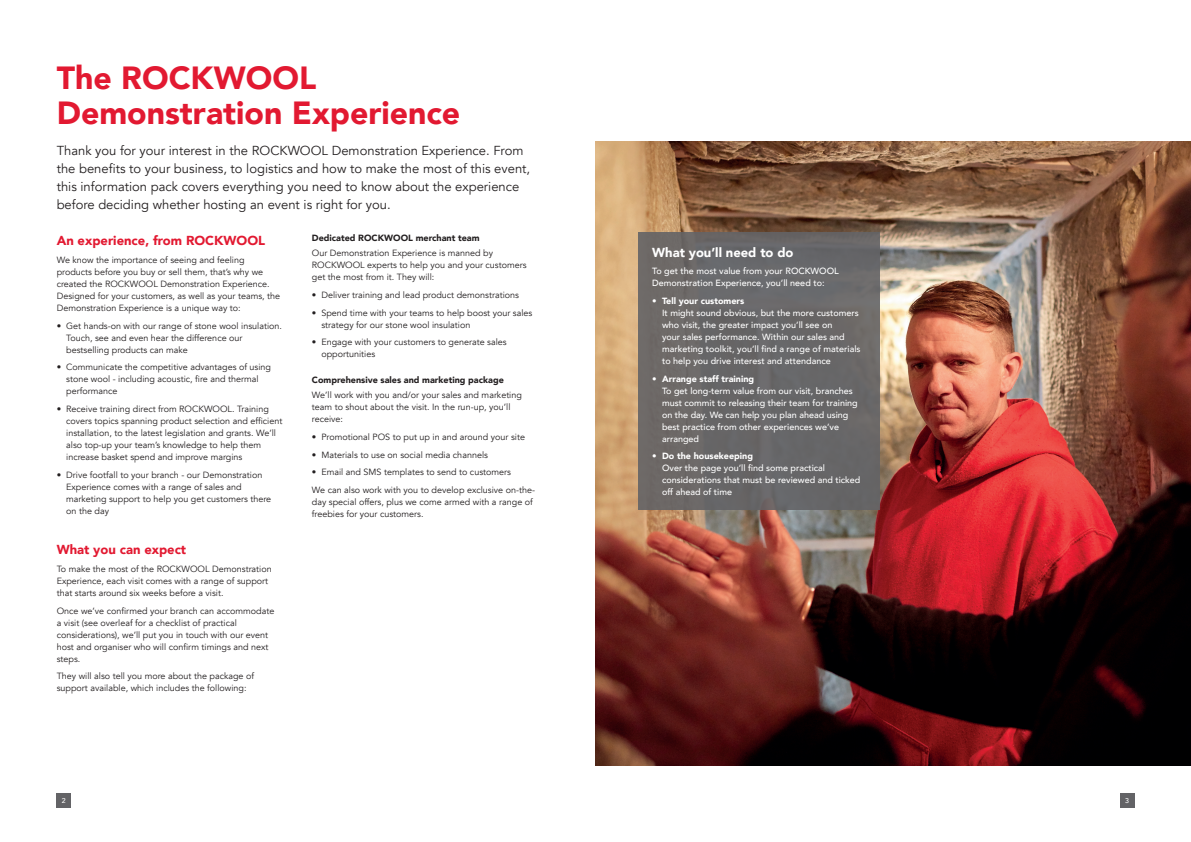
<style>
.page{position:relative;width:1191px;height:842px;background:#fff}
.page>*{position:absolute;margin:0;border:0;box-sizing:border-box;transform-origin:0 0}
.t1{font:900 32px/35px "Avenir";color:#e21931}
.t2{font:13px/18px "Avenir";color:#231f20}
.t3{font:900 13px "Avenir";color:#e21931}
.t4{font:900 13px "Avenir";color:#fff}
.t5{font:9px/12px "Avenir";color:#231f20}
.t6{font:500 9px/12px "Avenir";color:#fff}
.t7{font:900 9px "Avenir";color:#231f20}
.t8{font:900 9px "Avenir";color:#fff}
.t9{font:500 7px "Avenir";color:#fff}
</style>
<div class="page">
<img style="left:595px;top:142px;width:596px;height:623px">
<div style="left:638px;top:232px;width:241px;height:278px;background:#636366"></div>
<div style="left:1120px;top:794px;width:14px;height:14px;background:#636366"></div>
<div style="left:57px;top:794px;width:14px;height:14px;background:#636366"></div>
<h1 class="t1" style="left:57px;top:59px;width:405px">The ROCKWOOL<br>Demonstration Experience</h1>
<p class="t2" style="left:57px;top:141px;width:475px">Thank you for your interest in the ROCKWOOL Demonstration Experience. From the benefits to your business, to logistics and how to make the most of this event, this information pack covers everything you need to know about the experience before deciding whether hosting an event is right for you.</p>
<h2 class="t3" style="left:57px;top:230px;width:210px">An experience, from ROCKWOOL</h2>
<p class="t5" style="left:57px;top:254px;width:225px">We know the importance of seeing and feeling products before you buy or sell them, that’s why we created the ROCKWOOL Demonstration Experience.<br>Designed for your customers, as well as your teams, the Demonstration Experience is a unique way to:</p>
<p class="t5" style="left:66px;top:320px;width:217px;text-indent:-10px">• Get hands-on with our range of stone wool insulation.<br>Touch, see and even hear the difference our bestselling products can make</p>
<p class="t5" style="left:66px;top:361px;width:206px;text-indent:-10px">• Communicate the competitive advantages of using stone wool - including acoustic, fire and thermal performance</p>
<p class="t5" style="left:66px;top:403px;width:218px;text-indent:-10px">• Receive training direct from ROCKWOOL. Training covers topics spanning product selection and efficient installation, to the latest legislation and grants. We’ll also top-up your team’s knowledge to help them increase basket spend and improve margins</p>
<p class="t5" style="left:66px;top:469px;width:206px;text-indent:-10px">• Drive footfall to your branch - our Demonstration Experience comes with a range of sales and marketing support to help you get customers there on the day</p>
<h2 class="t3" style="left:57px;top:538px;width:131px">What you can expect</h2>
<p class="t5" style="left:57px;top:563px;width:217px">To make the most of the ROCKWOOL Demonstration<br>Experience, each visit comes with a range of support that starts around six weeks before a visit.</p>
<p class="t5" style="left:57px;top:605px;width:219px">Once we’ve confirmed your branch can accommodate a visit (see overleaf for a checklist of practical considerations), we’ll put you in touch with our event host and organiser who will confirm timings and next steps.</p>
<p class="t5" style="left:57px;top:670px;width:199px">They will also tell you more about the package of support available, which includes the following:</p>
<p class="t7" style="left:312px;top:231px;width:169px">Dedicated ROCKWOOL merchant team</p>
<p class="t5" style="left:312px;top:247px;width:216px">Our Demonstration Experience is manned by<br>ROCKWOOL experts to help you and your customers get the most from it. They will:</p>
<p class="t5" style="left:312px;top:289px;width:209px">• Deliver training and lead product demonstrations</p>
<p class="t5" style="left:321px;top:307px;width:212px;text-indent:-10px">• Spend time with your teams to help boost your sales strategy for our stone wool insulation</p>
<p class="t5" style="left:321px;top:336px;width:187px;text-indent:-10px">• Engage with your customers to generate sales opportunities</p>
<p class="t7" style="left:312px;top:373px;width:193px">Comprehensive sales and marketing package</p>
<p class="t5" style="left:312px;top:389px;width:211px">We’ll work with you and/or your sales and marketing team to shout about the visit. In the run-up, you’ll receive:</p>
<p class="t5" style="left:312px;top:431px;width:215px">• Promotional POS to put up in and around your site</p>
<p class="t5" style="left:312px;top:449px;width:178px">• Materials to use on social media channels</p>
<p class="t5" style="left:312px;top:463px;width:225px;line-height:17.7px">• Email and SMS templates to send to customers<br>We can also work with you to develop exclusive on-the-</p>
<p class="t5" style="left:312px;top:496px;width:222px">day special offers, plus we come armed with a range of freebies for your customers.</p>
<h2 class="t4" style="left:652px;top:241px;width:143px">What you’ll need to do</h2>
<p class="t6" style="left:652px;top:265px;width:188px">To get the most value from your ROCKWOOL<br>Demonstration Experience, you’ll need to:</p>
<p class="t8" style="left:652px;top:293px;width:94px">• Tell your customers</p>
<p class="t6" style="left:662px;top:306px;width:200px">It might sound obvious, but the more customers who visit, the greater impact you’ll see on<br>your sales performance. Within our sales and marketing toolkit, you’ll find a range of materials to help you drive interest and attendance</p>
<p class="t8" style="left:652px;top:371px;width:103px">• Arrange staff training</p>
<p class="t6" style="left:662px;top:384px;width:197px">To get long-term value from our visit, branches must commit to releasing their team for training on the day. We can help you plan ahead using best practice from other experiences we’ve arranged</p>
<p class="t8" style="left:652px;top:449px;width:102px">• Do the housekeeping</p>
<p class="t6" style="left:662px;top:462px;width:200px">Over the page you’ll find some practical considerations that must be reviewed and ticked off ahead of time</p>
<p class="t9" style="left:62px;top:795px;width:5px">2</p>
<p class="t9" style="left:1125px;top:795px;width:5px">3</p>
</div>
